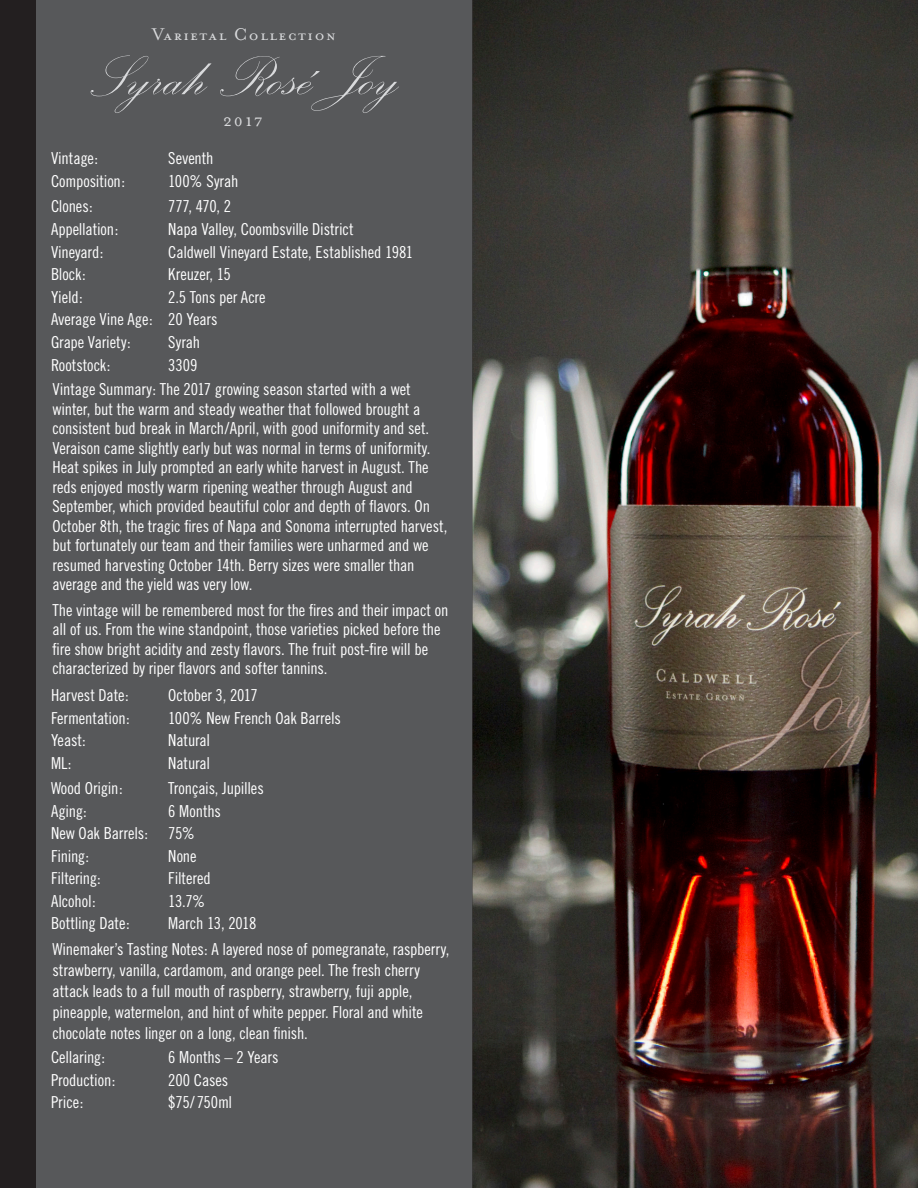
<style>
.page{position:relative;width:918px;height:1188px;background:#fff}
.page>*{position:absolute;margin:0;border:0;box-sizing:border-box;transform-origin:0 0}
.t1{font:72px "Palace Script MT Std";color:#d9dadc}
.t2{font:19.5px "Mrs Eaves Petite Caps";letter-spacing:.08em;color:#d9dadc}
.t3{font:19.5px "Mrs Eaves Small Caps";color:#d9dadc}
.body_copy{font:16.5px/19.5px "Trade Gothic Cond Eighteen";letter-spacing:-.01em;color:#fff}
</style>
<div class="page">
<div style="left:0;top:0;width:473px;height:1188px;background:#57585a"></div>
<img style="left:472px;top:0;width:446px;height:1188px">
<div style="left:0;top:0;width:36px;height:1188px;background:#231f20"></div>
<p class="t2" style="left:152px;top:24px;width:185px">Varietal Collection</p>
<p class="t1" style="left:89px;top:40px;width:312px">Syrah Rosé Joy</p>
<p class="t3" style="left:223px;top:111px;width:41px">2017</p>
<p class="body_copy" style="left:51px;top:149px;width:49px">Vintage:</p>
<p class="body_copy" style="left:168px;top:149px;width:47px">Seventh</p>
<p class="body_copy" style="left:51px;top:171px;width:76px">Composition:</p>
<p class="body_copy" style="left:168px;top:171px;width:72px">100% Syrah</p>
<p class="body_copy" style="left:51px;top:196px;width:43px">Clones:</p>
<p class="body_copy" style="left:168px;top:196px;width:64px">777, 470, 2</p>
<p class="body_copy" style="left:51px;top:219px;width:69px">Appellation:</p>
<p class="body_copy" style="left:168px;top:219px;width:187px">Napa Valley, Coombsville District</p>
<p class="body_copy" style="left:51px;top:242px;width:54px">Vineyard:</p>
<p class="body_copy" style="left:168px;top:242px;width:246px">Caldwell Vineyard Estate, Established 1981</p>
<p class="body_copy" style="left:51px;top:264px;width:36px">Block:</p>
<p class="body_copy" style="left:168px;top:264px;width:64px">Kreuzer, 15</p>
<p class="body_copy" style="left:51px;top:287px;width:33px">Yield:</p>
<p class="body_copy" style="left:168px;top:287px;width:99px">2.5 Tons per Acre</p>
<p class="body_copy" style="left:51px;top:309px;width:103px">Average Vine Age:</p>
<p class="body_copy" style="left:168px;top:309px;width:51px">20 Years</p>
<p class="body_copy" style="left:51px;top:332px;width:81px">Grape Variety:</p>
<p class="body_copy" style="left:168px;top:332px;width:33px">Syrah</p>
<p class="body_copy" style="left:51px;top:355px;width:61px">Rootstock:</p>
<p class="body_copy" style="left:168px;top:355px;width:31px">3309</p>
<p class="body_copy" style="left:52px;top:379px;width:396px">Vintage Summary: The 2017 growing season started with a wet winter, but the warm and steady weather that followed brought a consistent bud break in March/April, with good uniformity and set.<br>Veraison came slightly early but was normal in terms of uniformity.<br>Heat spikes in July prompted an early white harvest in August. The reds enjoyed mostly warm ripening weather through August and September, which provided beautiful color and depth of flavors. On October 8th, the tragic fires of Napa and Sonoma interrupted harvest, but fortunately our team and their families were unharmed and we resumed harvesting October 14th. Berry sizes were smaller than average and the yield was very low.</p>
<p class="body_copy" style="left:52px;top:600px;width:397px">The vintage will be remembered most for the fires and their impact on all of us. From the wine standpoint, those varieties picked before the fire show bright acidity and zesty flavors. The fruit post-fire will be characterized by riper flavors and softer tannins.</p>
<p class="body_copy" style="left:51px;top:686px;width:79px">Harvest Date:</p>
<p class="body_copy" style="left:168px;top:686px;width:91px">October 3, 2017</p>
<p class="body_copy" style="left:51px;top:708px;width:80px">Fermentation:</p>
<p class="body_copy" style="left:168px;top:708px;width:174px">100% New French Oak Barrels</p>
<p class="body_copy" style="left:51px;top:731px;width:36px">Yeast:</p>
<p class="body_copy" style="left:168px;top:731px;width:43px">Natural</p>
<p class="body_copy" style="left:51px;top:753px;width:22px">ML:</p>
<p class="body_copy" style="left:168px;top:753px;width:43px">Natural</p>
<p class="body_copy" style="left:51px;top:778px;width:73px">Wood Origin:</p>
<p class="body_copy" style="left:168px;top:778px;width:97px">Tronçais, Jupilles</p>
<p class="body_copy" style="left:51px;top:801px;width:37px">Aging:</p>
<p class="body_copy" style="left:168px;top:801px;width:54px">6 Months</p>
<p class="body_copy" style="left:51px;top:823px;width:99px">New Oak Barrels:</p>
<p class="body_copy" style="left:168px;top:823px;width:28px">75%</p>
<p class="body_copy" style="left:51px;top:846px;width:40px">Fining:</p>
<p class="body_copy" style="left:168px;top:846px;width:30px">None</p>
<p class="body_copy" style="left:51px;top:868px;width:51px">Filtering:</p>
<p class="body_copy" style="left:168px;top:868px;width:44px">Filtered</p>
<p class="body_copy" style="left:51px;top:891px;width:46px">Alcohol:</p>
<p class="body_copy" style="left:168px;top:891px;width:39px">13.7%</p>
<p class="body_copy" style="left:51px;top:913px;width:80px">Bottling Date:</p>
<p class="body_copy" style="left:168px;top:913px;width:90px">March 13, 2018</p>
<p class="body_copy" style="left:52px;top:938px;width:398px;line-height:21px">Winemaker’s Tasting Notes: A layered nose of pomegranate, raspberry, strawberry, vanilla, cardamom, and orange peel. The fresh cherry attack leads to a full mouth of raspberry, strawberry, fuji apple, pineapple, watermelon, and hint of white pepper. Floral and white chocolate notes linger on a long, clean finish.</p>
<p class="body_copy" style="left:51px;top:1047px;width:56px">Cellaring:</p>
<p class="body_copy" style="left:168px;top:1047px;width:112px">6 Months – 2 Years</p>
<p class="body_copy" style="left:51px;top:1070px;width:66px">Production:</p>
<p class="body_copy" style="left:168px;top:1070px;width:62px">200 Cases</p>
<p class="body_copy" style="left:51px;top:1092px;width:34px">Price:</p>
<p class="body_copy" style="left:168px;top:1092px;width:66px">$75/ 750ml</p>
</div>
